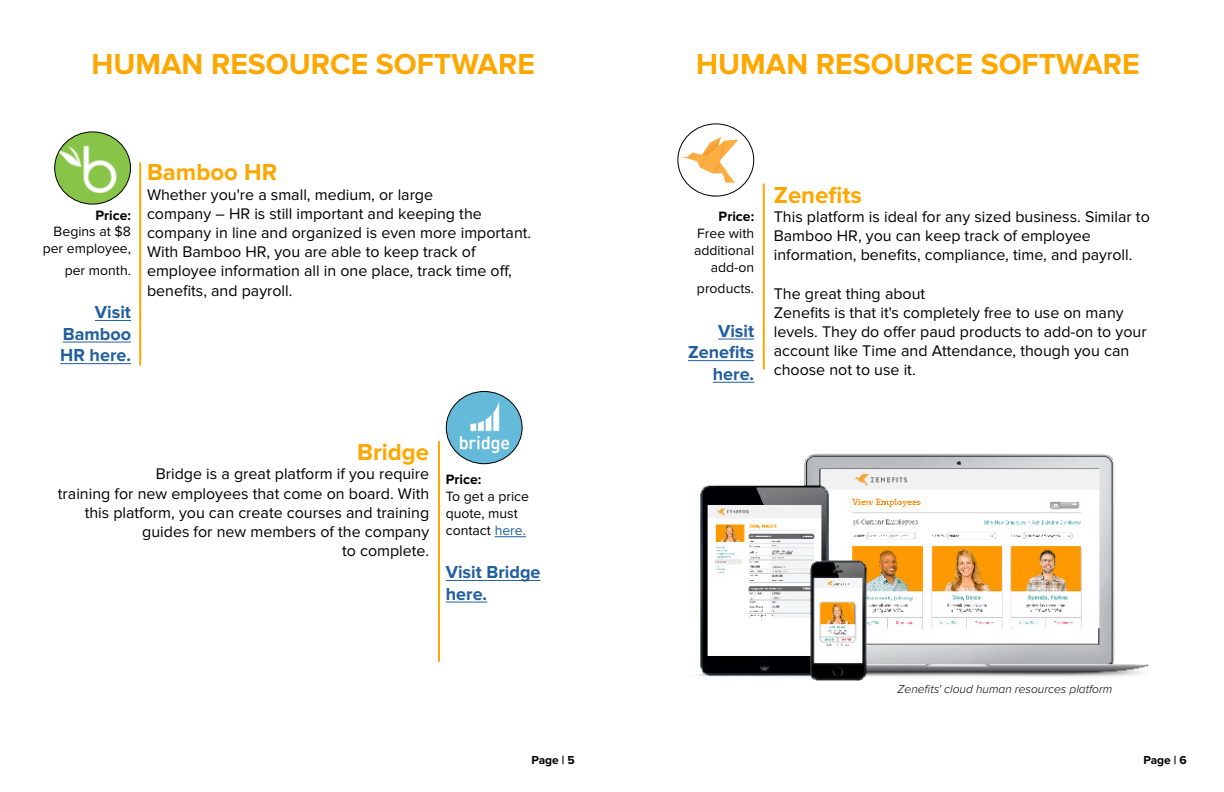
<style>
.page{position:relative;width:1224px;height:792px;background:#fff}
.page>*{position:absolute;margin:0;border:0;box-sizing:border-box;transform-origin:0 0}
.t1{font:700 30px "Proxima Nova";color:#fea700}
.t2{font:700 24px "Proxima Nova";color:#fea700}
.t3{font:700 18px/21.6px "Proxima Nova";color:#215e9e;text-align:justify}
.t4{font:16px/19.2px "Proxima Nova";color:#000}
.t5{font:14px/16.8px "Proxima Nova";color:#000;text-align:right}
.t6{font:700 14px "Proxima Nova";color:#000}
.t7{font:italic 300 12px "Proxima Nova";color:#000}
.t8{font:700 12px "Proxima Nova";color:#000}
.s1{color:#215e9e}
</style>
<div class="page">
<hr style="left:139px;top:162px;width:2px;height:204px;background:#fea700">
<hr style="left:95px;top:320px;width:36px;height:1px;background:#215e9e">
<hr style="left:63px;top:342px;width:68px;height:1px;background:#215e9e">
<hr style="left:60px;top:363px;width:71px;height:1px;background:#215e9e">
<img style="left:55px;top:132px;width:75px;height:72px">
<div style="left:54px;top:131px;width:77px;height:74px;border:1px solid #000;border-radius:50%"></div>
<hr style="left:438px;top:441px;width:2px;height:221px;background:#fea700">
<hr style="left:718px;top:339px;width:36px;height:1px;background:#215e9e">
<hr style="left:688px;top:360px;width:66px;height:1px;background:#215e9e">
<hr style="left:713px;top:382px;width:41px;height:1px;background:#215e9e">
<img style="left:678px;top:125px;width:76px;height:71px">
<div style="left:677px;top:123px;width:77px;height:74px;border:1px solid #000;border-radius:50%"></div>
<hr style="left:763px;top:184px;width:2px;height:185px;background:#fea700">
<hr style="left:495px;top:537px;width:31px;height:1px;background:#215e9e">
<hr style="left:446px;top:580px;width:94px;height:1px;background:#215e9e">
<hr style="left:446px;top:602px;width:41px;height:1px;background:#215e9e">
<img style="left:446px;top:392px;width:75px;height:72px">
<div style="left:446px;top:391px;width:77px;height:73px;border:1px solid #000;border-radius:50%"></div>
<img style="left:697px;top:453px;width:452px;height:228px">
<h1 class="t1" style="left:91px;top:47px;width:445px">HUMAN RESOURCE SOFTWARE</h1>
<p class="t6" style="left:95px;top:207px;width:37px">Price:</p>
<p class="t5" style="left:43px;top:224px;width:90px">Begins at $8 per employee,</p>
<p class="t5" style="left:65px;top:262px;width:68px">per month.</p>
<p class="t3" style="left:60px;top:302px;width:72px;text-indent:35px">Visit Bamboo HR here.</p>
<h2 class="t2" style="left:147px;top:159px;width:132px">Bamboo HR</h2>
<p class="t4" style="left:147px;top:185px;width:386px">Whether you're a small, medium, or large<br>company – HR is still important and keeping the company in line and organized is even more important.<br>With Bamboo HR, you are able to keep track of employee information all in one place, track time off, benefits, and payroll.</p>
<h2 class="t2" style="left:357px;top:438px;width:73px">Bridge</h2>
<p class="t4" style="left:58px;top:465px;width:373px;text-align:right">Bridge is a great platform if you require<br>training for new employees that come on board. With this platform, you can create courses and training guides for new members of the company<br>to complete.</p>
<p class="t6" style="left:446px;top:472px;width:37px">Price:</p>
<p class="t5" style="left:446px;top:489px;width:85px;text-align:left">To get a price quote, must contact <span class="s1">here.</span></p>
<p class="t3" style="left:446px;top:562px;width:96px">Visit Bridge here.</p>
<h1 class="t1" style="left:696px;top:47px;width:445px">HUMAN RESOURCE SOFTWARE</h1>
<p class="t6" style="left:719px;top:209px;width:37px">Price:</p>
<p class="t5" style="left:694px;top:226px;width:62px">Free with additional add-on</p>
<p class="t5" style="left:697px;top:281px;width:59px">products.</p>
<p class="t3" style="left:688px;top:320px;width:68px;text-align:right">Visit<br>Zenefits here.</p>
<h2 class="t2" style="left:774px;top:181px;width:90px">Zenefits</h2>
<p class="t4" style="left:774px;top:208px;width:378px">This platform is ideal for any sized business. Similar to<br>Bamboo HR, you can keep track of employee information, benefits, compliance, time, and payroll.</p>
<p class="t4" style="left:774px;top:284px;width:374px">The great thing about<br>Zenefits is that it's completely free to use on many levels. They do offer paud products to add-on to your account like Time and Attendance, though you can choose not to use it.</p>
<p class="t7" style="left:898px;top:682px;width:216px">Zenefits' cloud human resources platform</p>
<p class="t8" style="left:531px;top:753px;width:45px">Page | 5</p>
<p class="t8" style="left:1143px;top:753px;width:45px">Page | 6</p>
</div>
